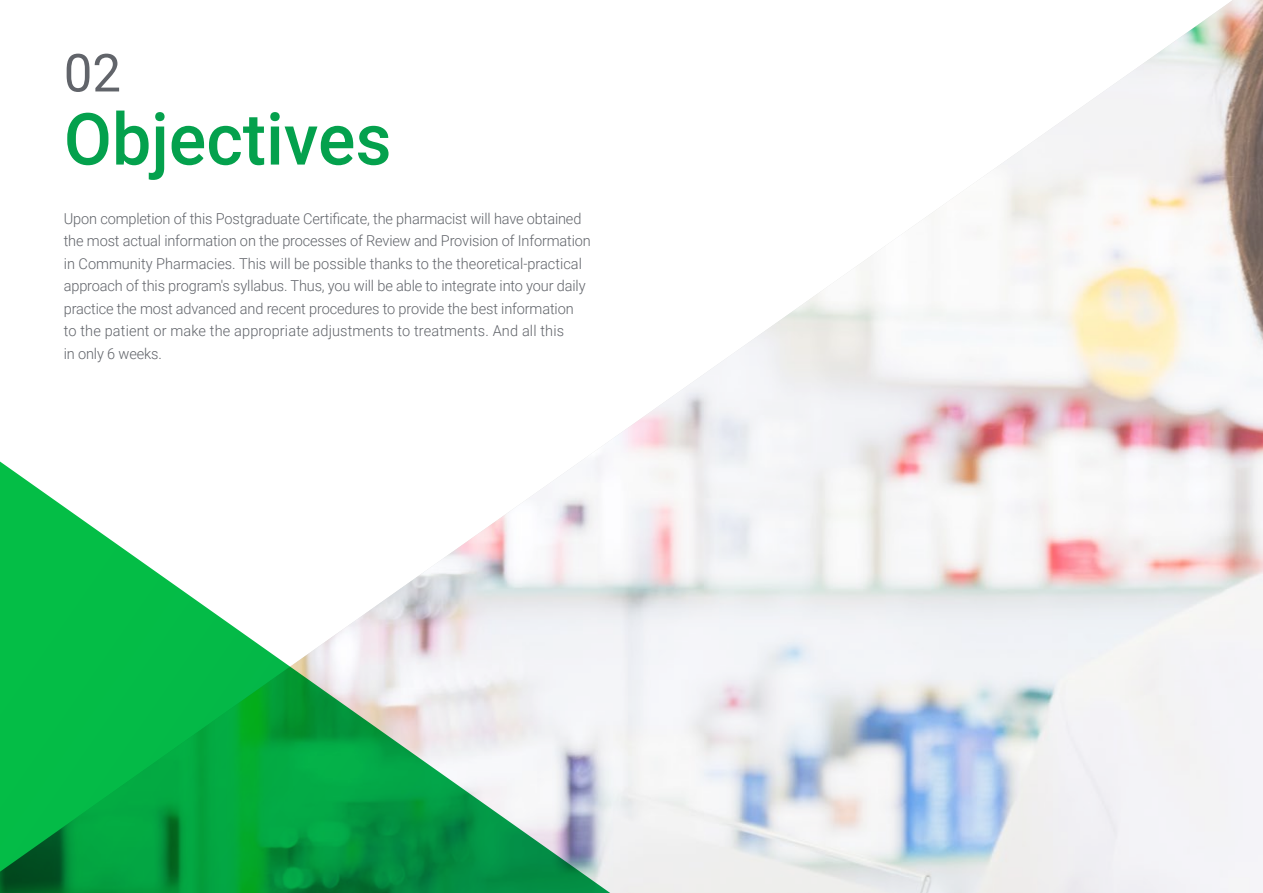
<style>
.page{position:relative;width:1263px;height:893px;background:#fff}
.page>*{position:absolute;margin:0;border:0;box-sizing:border-box;transform-origin:0 0}
.t1{font:500 72px "Roboto";color:#04a14d}
.t2{font:52.5px "Roboto";color:#61646a}
.t3{font:300 15px/22.5px "Roboto";letter-spacing:-.01em;color:#61646a}
</style>
<div class="page">
<img style="left:608px;top:0;width:655px;height:893px">
<svg style="left:0;top:446px;width:640px;height:447px"></svg>
<h2 class="t2" style="left:64px;top:36px;width:59px">02</h2>
<h1 class="t1" style="left:64px;top:89px;width:329px">Objectives</h1>
<p class="t3" style="left:64px;top:207px;width:528px">Upon completion of this Postgraduate Certificate, the pharmacist will have obtained the most actual information on the processes of Review and Provision of Information in Community Pharmacies. This will be possible thanks to the theoretical-practical approach of this program's syllabus. Thus, you will be able to integrate into your daily practice the most advanced and recent procedures to provide the best information<br>to the patient or make the appropriate adjustments to treatments. And all this<br>in only 6 weeks.</p>
</div>
